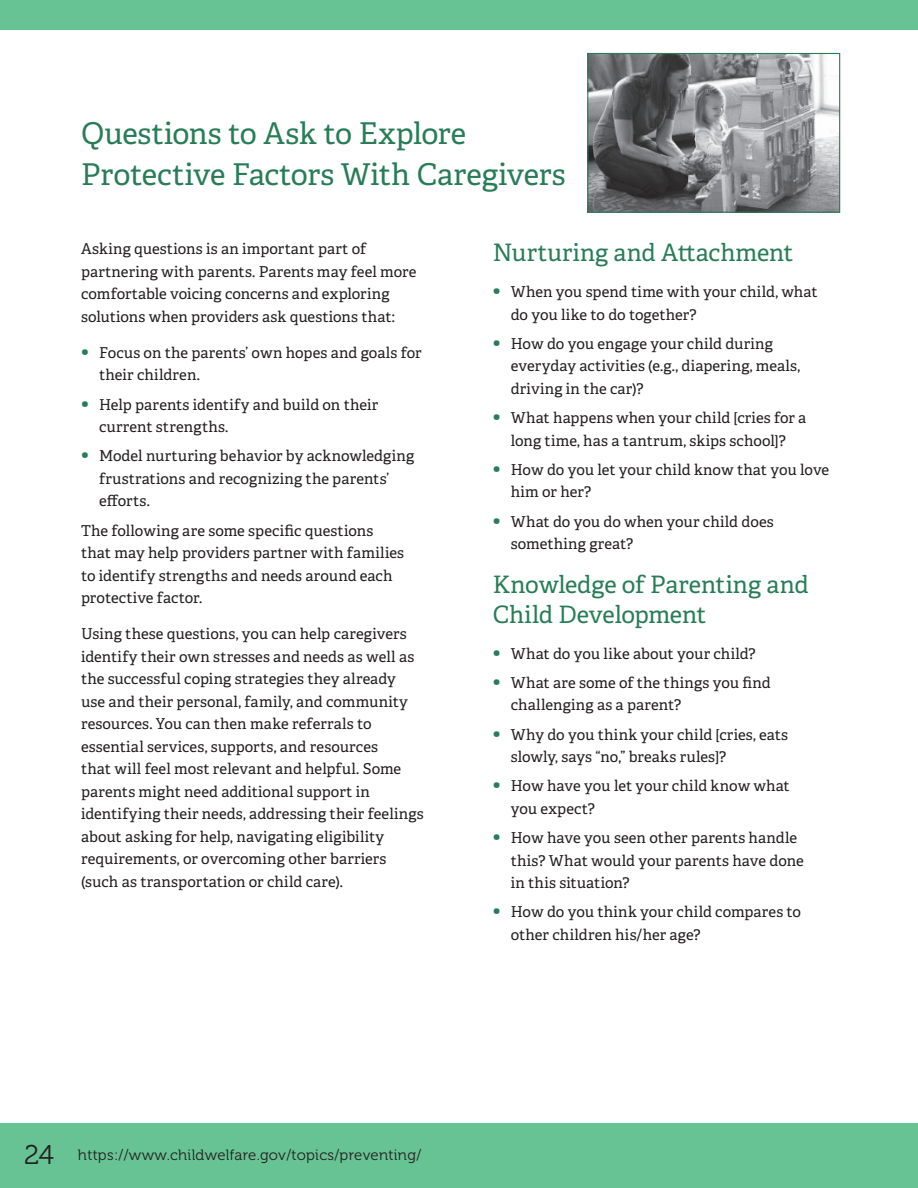
<style>
.page{position:relative;width:918px;height:1188px;background:#fff}
.page>*{position:absolute;margin:0;border:0;box-sizing:border-box;transform-origin:0 0}
.t1{font:30px/40.5px "Adelle PE";letter-spacing:-.005em;color:#287d57}
.t2{font:24px/30px "Adelle PE";letter-spacing:-.005em;color:#287d57}
.t3{font:15px/22.5px "Adelle PE";letter-spacing:.005em;color:#231f20}
.t4{font:15px "Museo 300";letter-spacing:.02em;color:#231f20}
.s1{font-size:21px;color:#287d57}
.s2{font-size:27px}
</style>
<div class="page">
<div style="left:0;top:1123px;width:918px;height:65px;background:#67c294"></div>
<div style="left:0;top:0;width:918px;height:29px;background:#67c294"></div>
<img style="left:589px;top:55px;width:249px;height:156px">
<div style="left:587px;top:53px;width:253px;height:160px;border:1px solid #287d57"></div>
<h2 class="t1" style="left:81px;top:112px;width:486px">Questions to Ask to Explore<br>Protective Factors With Caregivers</h2>
<p class="t3" style="left:81px;top:237px;width:337px">Asking questions is an important part of partnering with parents. Parents may feel more comfortable voicing concerns and exploring solutions when providers ask questions that:</p>
<p class="t3" style="left:99px;top:341px;width:324px;text-indent:-18px"><span class="s1">•</span> Focus on the parents’ own hopes and goals for their children.</p>
<p class="t3" style="left:99px;top:392px;width:281px;text-indent:-18px"><span class="s1">•</span> Help parents identify and build on their current strengths.</p>
<p class="t3" style="left:99px;top:444px;width:317px;text-indent:-18px"><span class="s1">•</span> Model nurturing behavior by acknowledging frustrations and recognizing the parents’ efforts.</p>
<p class="t3" style="left:81px;top:518px;width:325px">The following are some specific questions that may help providers partner with families to identify strengths and needs around each protective factor.</p>
<p class="t3" style="left:81px;top:622px;width:344px">Using these questions, you can help caregivers identify their own stresses and needs as well as the successful coping strategies they already use and their personal, family, and community resources. You can then make referrals to essential services, supports, and resources<br>that will feel most relevant and helpful. Some parents might need additional support in identifying their needs, addressing their feelings about asking for help, navigating eligibility requirements, or overcoming other barriers (such as transportation or child care).</p>
<h3 class="t2" style="left:493px;top:237px;width:302px">Nurturing and Attachment</h3>
<p class="t3" style="left:511px;top:280px;width:308px;text-indent:-18px"><span class="s1">•</span> When you spend time with your child, what do you like to do together?</p>
<p class="t3" style="left:511px;top:332px;width:291px;text-indent:-18px"><span class="s1">•</span> How do you engage your child during everyday activities (e.g., diapering, meals, driving in the car)?</p>
<p class="t3" style="left:493px;top:406px;width:315px;text-align:center"><span class="s1">•</span> What happens when your child [cries for a long time, has a tantrum, skips school]?</p>
<p class="t3" style="left:511px;top:458px;width:320px;text-indent:-18px"><span class="s1">•</span> How do you let your child know that you love him or her?</p>
<p class="t3" style="left:511px;top:509px;width:264px;text-indent:-18px"><span class="s1">•</span> What do you do when your child does something great?</p>
<h3 class="t2" style="left:493px;top:568px;width:317px">Knowledge of Parenting and<br>Child Development</h3>
<p class="t3" style="left:493px;top:641px;width:265px"><span class="s1">•</span> What do you like about your child?</p>
<p class="t3" style="left:511px;top:671px;width:261px;text-indent:-18px"><span class="s1">•</span> What are some of the things you find challenging as a parent?</p>
<p class="t3" style="left:511px;top:722px;width:279px;text-indent:-18px"><span class="s1">•</span> Why do you think your child [cries, eats slowly, says “no,” breaks rules]?</p>
<p class="t3" style="left:511px;top:774px;width:281px;text-indent:-18px"><span class="s1">•</span> How have you let your child know what you expect?</p>
<p class="t3" style="left:511px;top:826px;width:295px;text-indent:-18px"><span class="s1">•</span> How have you seen other parents handle this? What would your parents have done in this situation?</p>
<p class="t3" style="left:511px;top:900px;width:292px;text-indent:-18px"><span class="s1">•</span> How do you think your child compares to other children his/her age?</p>
<p class="t4" style="left:24px;top:1146px;width:399px"><span class="s2">24</span> https://www.childwelfare.gov/topics/preventing/</p>
</div>
